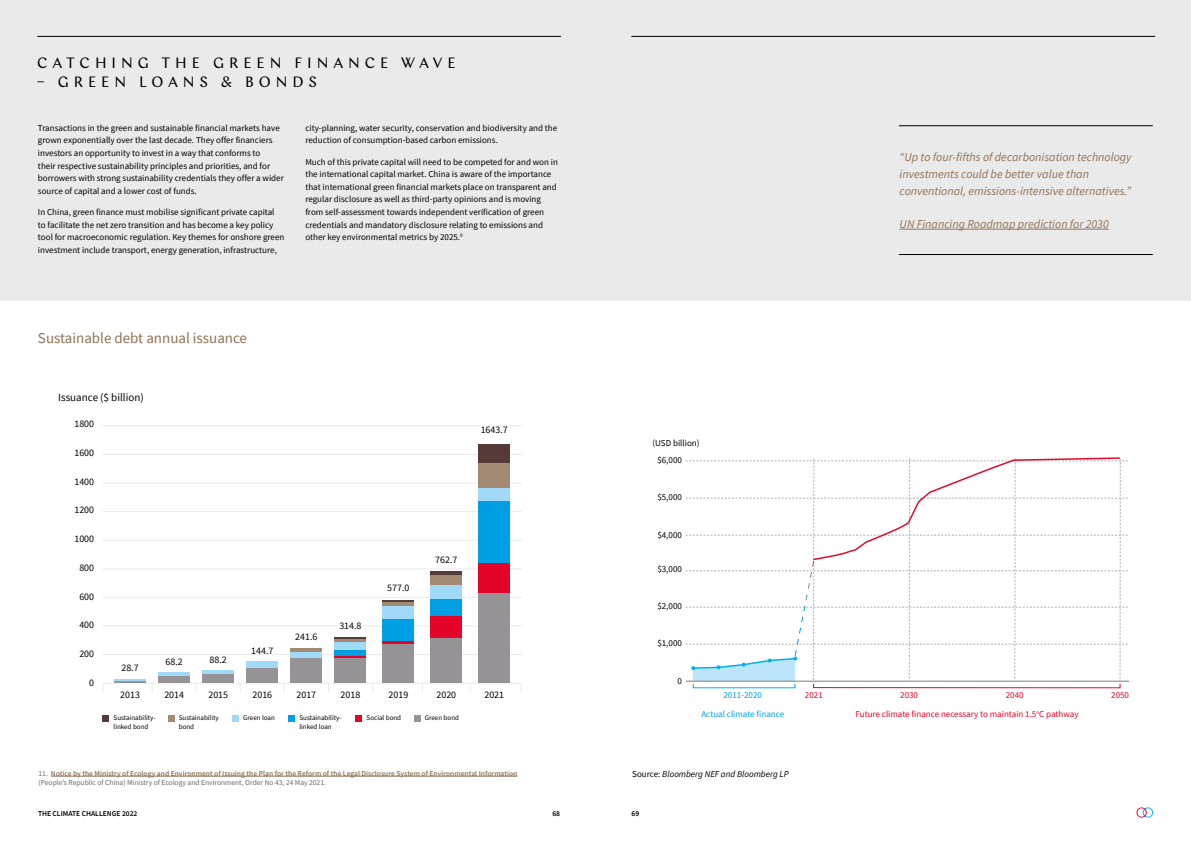
<style>
.page{position:relative;width:1191px;height:842px;background:#fff}
.page>*{position:absolute;margin:0;border:0;box-sizing:border-box;transform-origin:0 0}
.t1{font:15px "Chap";letter-spacing:.325em;color:#000}
.t2{font:15px "Source Sans Pro";color:#8f7256}
.t3{font:italic 12px/16.8px "Source Sans Pro";color:#8f7256}
.t4{font:11px "Source Sans Pro";color:#000}
.t5{font:9.9px "Source Sans Pro";color:#000}
.t6{font:9px/12.6px "Source Sans Pro";color:#000}
.t7{font:9px "Source Sans Pro";color:#e40428}
.t8{font:italic 9px "Source Sans Pro";color:#000}
.t9{font:9px/18.8px "Source Sans Pro";color:#009fe3;text-align:center}
.t10{font:600 7.5px/9px "Source Sans Pro";color:#8f7256}
.t11{font:600 7.5px "Source Sans Pro";color:#000}
.t12{font:7px/8.5px "Source Sans Pro";color:#000}
.s1{font-weight:400;color:#6a696c}
.s2{font-style:normal}
</style>
<div class="page">
<div style="left:0;top:0;width:1191px;height:300px;background:#eaeaeb"></div>
<hr style="left:899px;top:125px;width:253px;height:1px;background:#000">
<hr style="left:899px;top:254px;width:253px;height:1px;background:#000">
<hr style="left:899px;top:229px;width:209px;height:1px;background:#8f7256">
<hr style="left:686px;top:681px;width:443px;height:1px;background:#7f7d81">
<div style="left:813px;top:683px;width:307px;height:5px;border:1px solid #e40428"></div>
<svg style="left:685px;top:457px;width:442px;height:224px"></svg>
<svg style="left:103px;top:715px;width:6px;height:6px"></svg>
<svg style="left:168px;top:715px;width:6px;height:6px"></svg>
<svg style="left:356px;top:715px;width:6px;height:6px"></svg>
<div style="left:414px;top:715px;width:7px;height:6px;background:#969397"></div>
<div style="left:232px;top:715px;width:7px;height:6px;background:#a1daf8"></div>
<div style="left:288px;top:715px;width:7px;height:6px;background:#009fe3"></div>
<hr style="left:103px;top:425px;width:418px;height:1px;background:#eaeaeb">
<hr style="left:103px;top:454px;width:418px;height:1px;background:#eaeaeb">
<hr style="left:103px;top:483px;width:418px;height:1px;background:#eaeaeb">
<hr style="left:103px;top:511px;width:418px;height:1px;background:#eaeaeb">
<hr style="left:103px;top:540px;width:418px;height:1px;background:#eaeaeb">
<hr style="left:103px;top:568px;width:418px;height:1px;background:#eaeaeb">
<hr style="left:103px;top:597px;width:418px;height:1px;background:#eaeaeb">
<hr style="left:103px;top:625px;width:418px;height:1px;background:#eaeaeb">
<hr style="left:103px;top:654px;width:418px;height:1px;background:#eaeaeb">
<hr style="left:103px;top:683px;width:418px;height:1px;background:#eaeaeb">
<hr style="left:114px;top:680px;width:32px;height:3px;background:#969397">
<hr style="left:114px;top:679px;width:32px;height:1px;background:#a1daf8">
<div style="left:203px;top:670px;width:31px;height:5px;background:#a1daf8"></div>
<div style="left:203px;top:675px;width:31px;height:8px;background:#969397"></div>
<div style="left:247px;top:662px;width:31px;height:6px;background:#a1daf8"></div>
<div style="left:247px;top:668px;width:31px;height:15px;background:#969397"></div>
<div style="left:335px;top:650px;width:31px;height:6px;background:#009fe3"></div>
<hr style="left:335px;top:656px;width:31px;height:2px;background:#e40428">
<div style="left:335px;top:642px;width:31px;height:8px;background:#a1daf8"></div>
<div style="left:335px;top:658px;width:31px;height:25px;background:#969397"></div>
<div style="left:478px;top:563px;width:32px;height:30px;background:#e40428"></div>
<div style="left:478px;top:501px;width:32px;height:62px;background:#009fe3"></div>
<div style="left:478px;top:487px;width:32px;height:14px;background:#a1daf8"></div>
<div style="left:478px;top:463px;width:32px;height:24px;background:#a38a72"></div>
<div style="left:478px;top:444px;width:32px;height:19px;background:#553b37"></div>
<div style="left:478px;top:593px;width:32px;height:90px;background:#969397"></div>
<div style="left:159px;top:672px;width:31px;height:5px;background:#a1daf8"></div>
<div style="left:159px;top:677px;width:31px;height:6px;background:#969397"></div>
<div style="left:383px;top:606px;width:31px;height:14px;background:#a1daf8"></div>
<div style="left:383px;top:641px;width:31px;height:42px;background:#969397"></div>
<div style="left:383px;top:620px;width:31px;height:21px;background:#009fe3"></div>
<hr style="left:383px;top:641px;width:31px;height:2px;background:#e40428">
<div style="left:431px;top:575px;width:31px;height:10px;background:#a38a72"></div>
<div style="left:431px;top:615px;width:31px;height:24px;background:#e40428"></div>
<div style="left:431px;top:599px;width:31px;height:16px;background:#009fe3"></div>
<div style="left:431px;top:585px;width:31px;height:14px;background:#a1daf8"></div>
<div style="left:431px;top:639px;width:31px;height:44px;background:#969397"></div>
<hr style="left:431px;top:571px;width:31px;height:4px;background:#553b37">
<div style="left:290px;top:658px;width:32px;height:25px;background:#969397"></div>
<div style="left:290px;top:651px;width:32px;height:7px;background:#a1daf8"></div>
<hr style="left:290px;top:648px;width:32px;height:3px;background:#a38a72">
<hr style="left:335px;top:637px;width:31px;height:2px;background:#553b37">
<hr style="left:335px;top:639px;width:31px;height:2px;background:#a38a72">
<hr style="left:383px;top:602px;width:31px;height:4px;background:#a38a72">
<hr style="left:383px;top:600px;width:31px;height:2px;background:#553b37">
<hr style="left:37px;top:36px;width:524px;height:1px;background:#000">
<hr style="left:631px;top:36px;width:524px;height:1px;background:#000">
<hr style="left:51px;top:776px;width:466px;height:1px;background:#8f7256">
<svg style="left:1136px;top:807px;width:17px;height:11px"></svg>
<h1 class="t1" style="left:37px;top:54px;width:420px">CATCHING THE GREEN FINANCE WAVE</h1>
<h1 class="t1" style="left:37px;top:72px;width:281px">– GREEN LOANS &amp; BONDS</h1>
<p class="t6" style="left:38px;top:121px;width:247px">Transactions in the green and sustainable financial markets have grown exponentially over the last decade. They offer financiers investors an opportunity to invest in a way that conforms to<br>their respective sustainability principles and priorities, and for borrowers with strong sustainability credentials they offer a wider source of capital and a lower cost of funds.</p>
<p class="t6" style="left:38px;top:206px;width:248px">In China, green finance must mobilise significant private capital to facilitate the net zero transition and has become a key policy tool for macroeconomic regulation. Key themes for onshore green investment include transport, energy generation, infrastructure,</p>
<p class="t6" style="left:305px;top:121px;width:253px">city-planning, water security, conservation and biodiversity and the reduction of consumption-based carbon emissions.</p>
<p class="t6" style="left:305px;top:155px;width:254px">Much of this private capital will need to be competed for and won in the international capital market. China is aware of the importance that international green financial markets place on transparent and regular disclosure as well as third-party opinions and is moving from self-assessment towards independent verification of green credentials and mandatory disclosure relating to emissions and other key environmental metrics by 2025.<sup>9</sup></p>
<h2 class="t3" style="left:899px;top:148px;width:233px">“Up to four-fifths of decarbonisation technology investments could be better value than conventional, emissions-intensive alternatives.”</h2>
<h2 class="t3" style="left:899px;top:216px;width:211px">UN Financing Roadmap prediction for 2030</h2>
<h1 class="t2" style="left:38px;top:328px;width:211px">Sustainable debt annual issuance</h1>
<p class="t4" style="left:58px;top:390px;width:87px">Issuance ($ billion)</p>
<p class="t5" style="left:74px;top:418px;width:21px">1800</p>
<p class="t5" style="left:74px;top:446px;width:21px">1600</p>
<p class="t5" style="left:74px;top:475px;width:21px">1400</p>
<p class="t5" style="left:74px;top:504px;width:21px">1200</p>
<p class="t5" style="left:74px;top:533px;width:21px">1000</p>
<p class="t5" style="left:79px;top:561px;width:16px">800</p>
<p class="t5" style="left:79px;top:590px;width:16px">600</p>
<p class="t5" style="left:79px;top:619px;width:16px">400</p>
<p class="t5" style="left:79px;top:647px;width:16px">200</p>
<p class="t5" style="left:89px;top:676px;width:6px">0</p>
<p class="t5" style="left:121px;top:661px;width:19px">28.7</p>
<p class="t5" style="left:120px;top:688px;width:21px">2013</p>
<p class="t5" style="left:481px;top:424px;width:29px">1643.7</p>
<p class="t5" style="left:165px;top:655px;width:19px">68.2</p>
<p class="t5" style="left:210px;top:653px;width:19px">88.2</p>
<p class="t5" style="left:251px;top:644px;width:24px">144.7</p>
<p class="t5" style="left:295px;top:630px;width:24px">241.6</p>
<p class="t5" style="left:339px;top:620px;width:24px">314.8</p>
<p class="t5" style="left:387px;top:581px;width:24px">577.0</p>
<p class="t5" style="left:435px;top:554px;width:24px">762.7</p>
<p class="t5" style="left:164px;top:688px;width:21px">2014</p>
<p class="t5" style="left:208px;top:688px;width:21px">2015</p>
<p class="t5" style="left:252px;top:688px;width:21px">2016</p>
<p class="t5" style="left:296px;top:688px;width:21px">2017</p>
<p class="t5" style="left:341px;top:688px;width:21px">2018</p>
<p class="t5" style="left:388px;top:688px;width:21px">2019</p>
<p class="t5" style="left:436px;top:688px;width:21px">2020</p>
<p class="t5" style="left:484px;top:688px;width:21px">2021</p>
<p class="t12" style="left:114px;top:713px;width:44px">Sustainability&shy;linked bond</p>
<p class="t12" style="left:179px;top:713px;width:41px">Sustainability bond</p>
<p class="t12" style="left:243px;top:713px;width:33px">Green loan</p>
<p class="t12" style="left:299px;top:713px;width:44px">Sustainability-</p>
<p class="t12" style="left:366px;top:713px;width:36px">Social bond</p>
<p class="t12" style="left:425px;top:713px;width:36px">Green bond</p>
<p class="t12" style="left:299px;top:722px;width:34px">linked loan</p>
<p class="t6" style="left:652px;top:437px;width:49px">(USD billion)</p>
<p class="t6" style="left:657px;top:453px;width:26px">$6,000</p>
<p class="t6" style="left:657px;top:490px;width:26px">$5,000</p>
<p class="t6" style="left:657px;top:529px;width:26px">$4,000</p>
<p class="t6" style="left:657px;top:563px;width:26px">$3,000</p>
<p class="t6" style="left:657px;top:600px;width:26px">$2,000</p>
<p class="t6" style="left:657px;top:637px;width:26px">$1,000</p>
<p class="t6" style="left:677px;top:675px;width:6px">0</p>
<p class="t9" style="left:701px;top:686px;width:84px">2011-2020<br>Actual climate finance</p>
<p class="t7" style="left:805px;top:690px;width:19px">2021</p>
<p class="t7" style="left:900px;top:690px;width:19px">2030</p>
<p class="t7" style="left:1005px;top:690px;width:19px">2040</p>
<p class="t7" style="left:1111px;top:690px;width:19px">2050</p>
<p class="t7" style="left:855px;top:709px;width:225px">Future climate finance necessary to maintain 1.5<sup>o</sup>C pathway</p>
<p class="t10" style="left:39px;top:768px;width:480px"><span class="s1">11.</span> Notice by the Ministry of Ecology and Environment of Issuing the Plan for the Reform of the Legal Disclosure System of Environmental Information <span class="s1">(People’s Republic of China) Ministry of Ecology and Environment, Order No 43, 24 May 2021.</span></p>
<p class="t11" style="left:38px;top:809px;width:101px">THE CLIMATE CHALLENGE 2022</p>
<p class="t11" style="left:552px;top:809px;width:9px">68</p>
<p class="t11" style="left:631px;top:809px;width:9px">69</p>
<p class="t8" style="left:632px;top:768px;width:158px"><span class="s2">Source:</span> Bloomberg NEF and Bloomberg LP</p>
</div>
